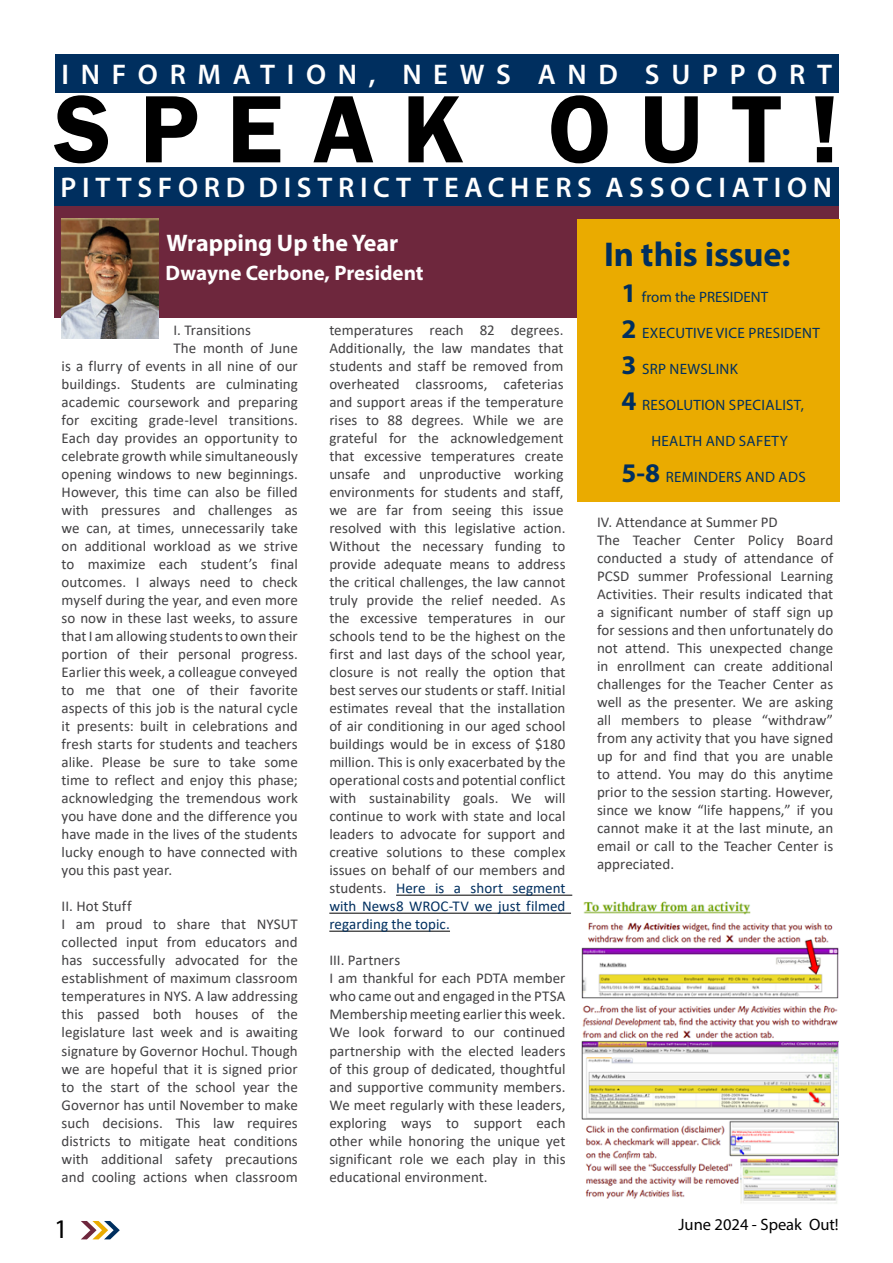
<style>
.page{position:relative;width:893px;height:1263px;background:#fff}
.page>*{position:absolute;margin:0;border:0;box-sizing:border-box;transform-origin:0 0}
.t1{font:600 99px "Franklin Gothic";letter-spacing:.285em;color:#000}
.t2{font:700 34.5px "Myriad Pro";letter-spacing:-.005em;color:#002f5f}
.t3{font:600 28.5px "Myriad Pro";letter-spacing:.2em;color:#fff}
.t4{font:600 28.5px "Myriad Pro";letter-spacing:.41em;color:#fff}
.t5{font:27px "Myriad Pro";color:#000}
.t6{font:700 24px "Myriad Pro";color:#fff}
.t7{font:700 21px "Myriad Pro";color:#fff}
.t8{font:16.5px "Myriad Pro";color:#000}
.t9{font:15px/18px "Calibri";color:#414042}
.t10{font:15px "Myriad Pro";letter-spacing:.02em;color:#002f5f}
.t11{font:15px "Myriad Pro";color:#002f5f}
.s1{color:#002f5f}
.s2{font-weight:700;font-size:27px}
</style>
<div class="page">
<svg style="left:81px;top:1221px;width:39px;height:18px"></svg>
<hr style="left:396px;top:895px;width:176px;height:1px;background:#000">
<hr style="left:329px;top:913px;width:242px;height:1px;background:#000">
<hr style="left:329px;top:931px;width:121px;height:1px;background:#000">
<div style="left:54px;top:206px;width:785px;height:111px;background:#6e273d"></div>
<div style="left:55px;top:54px;width:784px;height:39px;background:#002f5f"></div>
<div style="left:54px;top:167px;width:785px;height:39px;background:#002f5f"></div>
<img style="left:61px;top:218px;width:98px;height:120px">
<div style="left:577px;top:219px;width:263px;height:283px;background:#eaab00"></div>
<img style="left:581px;top:901px;width:258px;height:303px">
<h3 class="t4" style="left:62px;top:56px;width:772px">INFORMATION, NEWS AND SUPPORT</h3>
<h1 class="t1" style="left:54px;top:68px;width:786px">SPEAK OUT!</h1>
<h3 class="t3" style="left:61px;top:170px;width:773px">PITTSFORD DISTRICT TEACHERS ASSOCIATION</h3>
<h3 class="t6" style="left:167px;top:227px;width:233px">Wrapping Up the Year</h3>
<h3 class="t7" style="left:166px;top:259px;width:259px">Dwayne Cerbone, President</h3>
<p class="t9" style="left:173px;top:321px;width:79px">I. Transitions</p>
<p class="t9" style="left:173px;top:339px;width:126px">The month of June</p>
<p class="t9" style="left:62px;top:357px;width:238px">is a flurry of events in all nine of our</p>
<p class="t9" style="left:62px;top:375px;width:238px">buildings. Students are culminating</p>
<p class="t9" style="left:62px;top:393px;width:238px">academic coursework and preparing</p>
<p class="t9" style="left:62px;top:411px;width:238px">for exciting grade-level transitions.</p>
<p class="t9" style="left:62px;top:429px;width:238px">Each day provides an opportunity to</p>
<p class="t9" style="left:62px;top:447px;width:238px">celebrate growth while simultaneously</p>
<p class="t9" style="left:62px;top:465px;width:238px">opening windows to new beginnings.</p>
<p class="t9" style="left:62px;top:483px;width:238px">However, this time can also be filled</p>
<p class="t9" style="left:62px;top:501px;width:238px">with pressures and challenges as</p>
<p class="t9" style="left:62px;top:519px;width:238px">we can, at times, unnecessarily take</p>
<p class="t9" style="left:62px;top:537px;width:238px">on additional workload as we strive</p>
<p class="t9" style="left:62px;top:555px;width:238px">to maximize each student’s final</p>
<p class="t9" style="left:62px;top:573px;width:238px">outcomes. I always need to check</p>
<p class="t9" style="left:62px;top:591px;width:238px">myself during the year, and even more</p>
<p class="t9" style="left:62px;top:609px;width:238px">so now in these last weeks, to assure</p>
<p class="t9" style="left:62px;top:627px;width:238px">that I am allowing students to own their</p>
<p class="t9" style="left:62px;top:645px;width:238px">portion of their personal progress.</p>
<p class="t9" style="left:62px;top:663px;width:238px">Earlier this week, a colleague conveyed</p>
<p class="t9" style="left:62px;top:681px;width:238px">to me that one of their favorite</p>
<p class="t9" style="left:62px;top:699px;width:238px">aspects of this job is the natural cycle</p>
<p class="t9" style="left:62px;top:717px;width:238px">it presents: built in celebrations and</p>
<p class="t9" style="left:62px;top:735px;width:238px">fresh starts for students and teachers</p>
<p class="t9" style="left:62px;top:753px;width:238px">alike. Please be sure to take some</p>
<p class="t9" style="left:62px;top:771px;width:238px">time to reflect and enjoy this phase;</p>
<p class="t9" style="left:62px;top:789px;width:238px">acknowledging the tremendous work</p>
<p class="t9" style="left:62px;top:807px;width:238px">you have done and the difference you</p>
<p class="t9" style="left:62px;top:825px;width:238px">have made in the lives of the students</p>
<p class="t9" style="left:62px;top:843px;width:238px">lucky enough to have connected with</p>
<p class="t9" style="left:62px;top:861px;width:112px">you this past year.</p>
<p class="t9" style="left:62px;top:897px;width:238px">II. Hot Stuff<br>I am proud to share that NYSUT collected input from educators and has successfully advocated for the establishment of maximum classroom temperatures in NYS. A law addressing this passed both houses of the legislature last week and is awaiting signature by Governor Hochul. Though we are hopeful that it is signed prior to the start of the school year the Governor has until November to make such decisions. This law requires districts to mitigate heat conditions with additional safety precautions and cooling actions when classroom</p>
<h3 class="t5" style="left:54px;top:1212px;width:15px">1</h3>
<p class="t9" style="left:329px;top:321px;width:238px">temperatures reach 82 degrees.<br>Additionally, the law mandates that students and staff be removed from overheated classrooms, cafeterias and support areas if the temperature rises to 88 degrees. While we are grateful for the acknowledgement that excessive temperatures create unsafe and unproductive working environments for students and staff, we are far from seeing this issue resolved with this legislative action.<br>Without the necessary funding to provide adequate means to address the critical challenges, the law cannot truly provide the relief needed. As the excessive temperatures in our schools tend to be the highest on the first and last days of the school year, closure is not really the option that best serves our students or staff. Initial estimates reveal that the installation of air conditioning in our aged school buildings would be in excess of $180 million. This is only exacerbated by the operational costs and potential conflict with sustainability goals. We will continue to work with state and local leaders to advocate for support and creative solutions to these complex issues on behalf of our members and students. <span class="s1">Here is a short segment with News8 WROC-TV we just filmed regarding the topic.</span></p>
<p class="t9" style="left:329px;top:951px;width:238px">III. Partners<br>I am thankful for each PDTA member who came out and engaged in the PTSA Membership meeting earlier this week.<br>We look forward to our continued partnership with the elected leaders of this group of dedicated, thoughtful and supportive community members.<br>We meet regularly with these leaders, exploring ways to support each other while honoring the unique yet significant role we each play in this educational environment.</p>
<h2 class="t2" style="left:604px;top:231px;width:188px">In this issue:</h2>
<p class="t11" style="left:621px;top:287px;width:148px"><span class="s2">1</span> from the PRESIDENT</p>
<p class="t10" style="left:621px;top:323px;width:200px"><span class="s2">2</span> EXECUTIVE VICE PRESIDENT</p>
<p class="t10" style="left:621px;top:359px;width:118px"><span class="s2">3</span> SRP NEWSLINK</p>
<p class="t10" style="left:621px;top:395px;width:184px"><span class="s2">4</span> RESOLUTION SPECIALIST,</p>
<p class="t10" style="left:651px;top:431px;width:138px">HEALTH AND SAFETY</p>
<p class="t10" style="left:621px;top:467px;width:186px"><span class="s2">5-8</span> REMINDERS AND ADS</p>
<p class="t9" style="left:597px;top:512px;width:238px">IV. Attendance at Summer PD<br>The Teacher Center Policy Board conducted a study of attendance of PCSD summer Professional Learning Activities. Their results indicated that a significant number of staff sign up for sessions and then unfortunately do not attend. This unexpected change in enrollment can create additional challenges for the Teacher Center as well as the presenter. We are asking all members to please “withdraw” from any activity that you have signed up for and find that you are unable to attend. You may do this anytime prior to the session starting. However, since we know “life happens,” if you cannot make it at the last minute, an email or call to the Teacher Center is appreciated.</p>
<p class="t8" style="left:678px;top:1214px;width:162px">June 2024 - Speak Out!</p>
</div>
